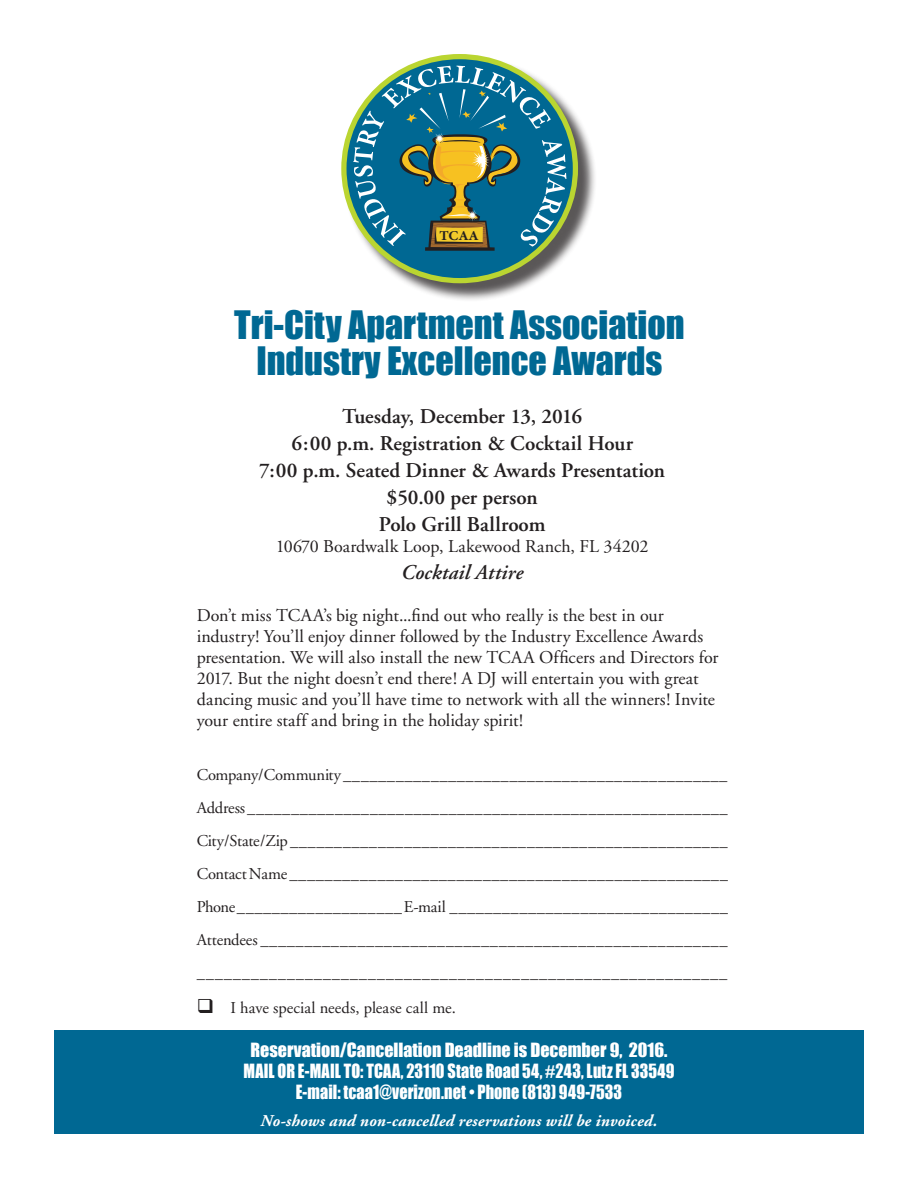
<style>
.page{position:relative;width:918px;height:1188px;background:#fff}
.page>*{position:absolute;margin:0;border:0;box-sizing:border-box;transform-origin:0 0}
.t1{font:36px/36px "Impact";color:#006893;text-align:center}
.t2{font:600 21px/27px "Adobe Garamond";color:#231f20;text-align:center}
.t3{font:italic 600 21px "Adobe Garamond";letter-spacing:.005em;color:#231f20}
.t4{font:18px/21px "Adobe Garamond";color:#231f20}
.t5{font:18px/21px "Impact";color:#fff;text-align:center}
.t6{font:16.5px/33px "Adobe Garamond";letter-spacing:-.005em;color:#231f20;text-align:justify}
.t7{font:italic 700 16.5px "Adobe Garamond";letter-spacing:.01em;color:#fff}
.t8{font:700 13.5px "Minion Pro";color:#231f20;scale:1.08 1}
</style>
<div class="page">
<div style="left:54px;top:1030px;width:810px;height:104px;background:#006893"></div>
<div style="left:344px;top:56px;width:253px;height:246px;background:#231f20;opacity:.75"></div>
<svg style="left:344px;top:57px;width:231px;height:224px;background:#1c7884"></svg>
<div style="left:341px;top:54px;width:237px;height:229px;border:5px solid #bad531;border-radius:50%"></div>
<svg style="left:353px;top:66px;width:213px;height:185px;background:#47868c"></svg>
<p class="t8" style="left:439px;top:227px;width:38px">TCAA</p>
<h1 class="t1" style="left:234px;top:306px;width:452px">Tri-City Apartment Association<br>Industry Excellence Awards</h1>
<p class="t2" style="left:259px;top:403px;width:407px">Tuesday, December 13, 2016<br>6:00 p.m. Registration &amp; Cocktail Hour<br>7:00 p.m. Seated Dinner &amp; Awards Presentation $50.00 per person<br>Polo Grill Ballroom</p>
<p class="t4" style="left:276px;top:536px;width:374px">10670 Boardwalk Loop, Lakewood Ranch, FL 34202</p>
<p class="t3" style="left:401px;top:561px;width:123px">Cocktail Attire</p>
<p class="t4" style="left:197px;top:605px;width:523px">Don’t miss TCAA’s big night...find out who really is the best in our industry! You’ll enjoy dinner followed by the Industry Excellence Awards presentation. We will also install the new TCAA Officers and Directors for 2017. But the night doesn’t end there! A DJ will entertain you with great dancing music and you’ll have time to network with all the winners! Invite your entire staff and bring in the holiday spirit!</p>
<p class="t6" style="left:197px;top:759px;width:533px">Company/Community ____________________________________________ Address _______________________________________________________ City/State/Zip __________________________________________________ Contact Name __________________________________________________ Phone ___________________ E-mail ________________________________ Attendees _____________________________________________________ ___________________________________________________________</p>
<p class="t6" style="left:197px;top:991px;width:261px">❑ I have special needs, please call me.</p>
<p class="t5" style="left:243px;top:1039px;width:433px">Reservation/Cancellation Deadline is December 9, 2016.<br>MAIL OR E-MAIL TO: TCAA, 23110 State Road 54, #243, Lutz FL 33549<br>E-mail: tcaa1@verizon.net • Phone (813) 949-7533</p>
<p class="t7" style="left:260px;top:1111px;width:399px">No-shows and non-cancelled reservations will be invoiced.</p>
</div>
